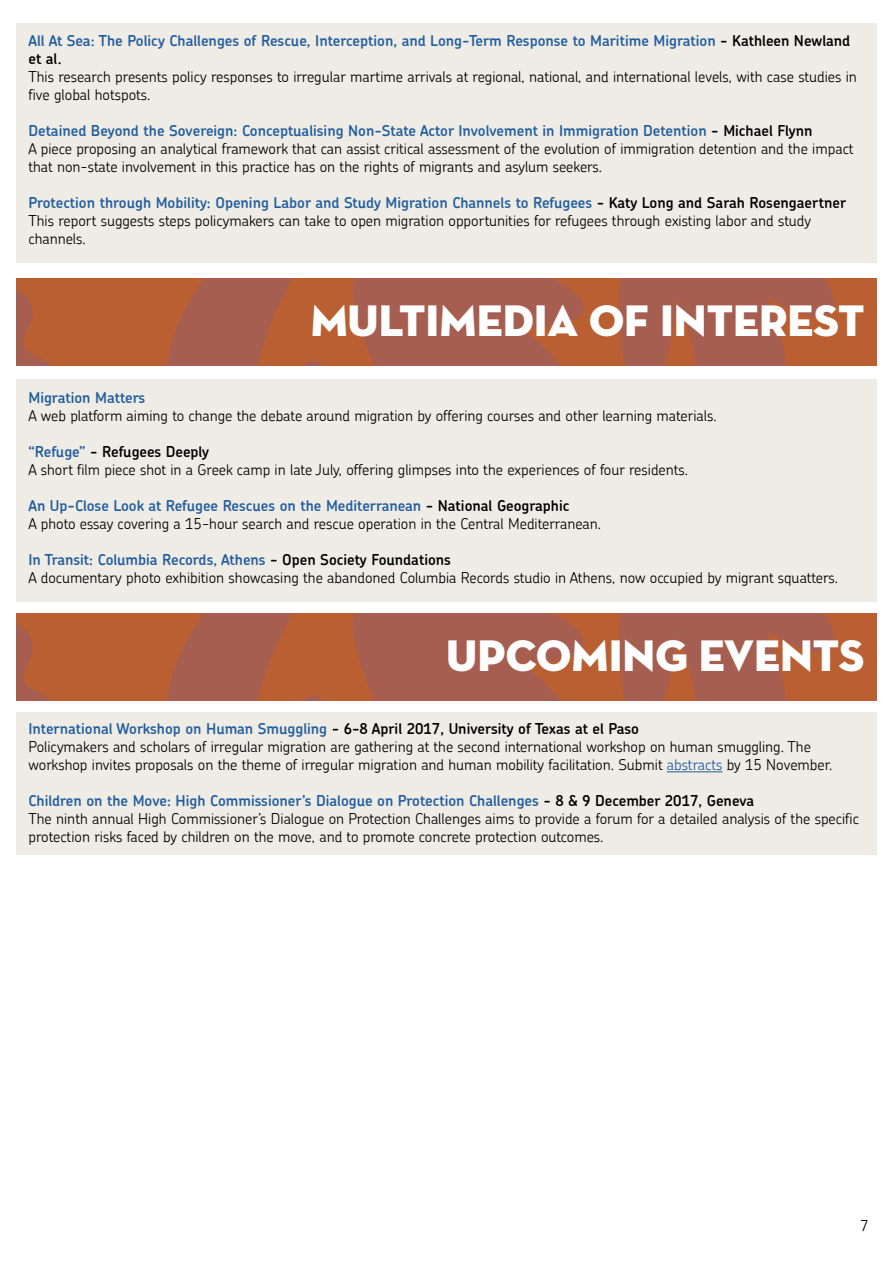
<style>
.page{position:relative;width:893px;height:1263px;background:#fff}
.page>*{position:absolute;margin:0;border:0;box-sizing:border-box;transform-origin:0 0}
.t1{font:45px "Neutra Disp Titling";color:#fff}
.t2{font:300 15px/18px "Chevin";color:#000}
.t3{font:600 15px/18px "Chevin";color:#215e9e}
.s1{color:#000}
.s2{font-weight:600;color:#215e9e}
.s3{font-weight:600}
.s4{color:#215e9e}
</style>
<div class="page">
<div style="left:16px;top:23px;width:861px;height:240px;background:#efebe5"></div>
<div style="left:16px;top:279px;width:861px;height:87px;background:#ba5f31"></div>
<svg style="left:16px;top:290px;width:35px;height:76px"></svg>
<svg style="left:353px;top:279px;width:481px;height:87px"></svg>
<svg style="left:167px;top:279px;width:155px;height:87px"></svg>
<div style="left:16px;top:379px;width:861px;height:223px;background:#efebe5"></div>
<div style="left:16px;top:613px;width:861px;height:88px;background:#ba5f31"></div>
<svg style="left:16px;top:625px;width:35px;height:76px"></svg>
<svg style="left:353px;top:613px;width:481px;height:88px"></svg>
<svg style="left:167px;top:613px;width:155px;height:88px"></svg>
<div style="left:16px;top:712px;width:861px;height:143px;background:#efebe5"></div>
<hr style="left:667px;top:772px;width:55px;height:1px;background:#215e9e">
<p class="t3" style="left:28px;top:31px;width:823px">All At Sea: The Policy Challenges of Rescue, Interception, and Long-Term Response to Maritime Migration <span class="s1">- Kathleen Newland et al.</span></p>
<p class="t2" style="left:28px;top:67px;width:830px">This research presents policy responses to irregular martime arrivals at regional, national, and international levels, with case studies in five global hotspots.</p>
<p class="t2" style="left:28px;top:121px;width:827px"><span class="s2">Detained Beyond the Sovereign: Conceptualising Non-State Actor Involvement in Immigration Detention</span> <span class="s3">- Michael Flynn<br></span>A piece proposing an analytical framework that can assist critical assessment of the evolution of immigration detention and the impact that non-state involvement in this practice has on the rights of migrants and asylum seekers.</p>
<p class="t2" style="left:28px;top:193px;width:819px"><span class="s2">Protection through Mobility: Opening Labor and Study Migration Channels to Refugees</span> <span class="s3">- Katy Long and Sarah Rosengaertner<br></span>This report suggests steps policymakers can take to open migration opportunities for refugees through existing labor and study channels.</p>
<h1 class="t1" style="left:311px;top:292px;width:555px">MULTIMEDIA OF INTEREST</h1>
<p class="t3" style="left:28px;top:388px;width:118px">Migration Matters</p>
<p class="t2" style="left:28px;top:406px;width:690px">A web platform aiming to change the debate around migration by offering courses and other learning materials.</p>
<p class="t2" style="left:28px;top:442px;width:661px"><span class="s2">“Refuge”</span> <span class="s3">- Refugees Deeply<br></span>A short film piece shot in a Greek camp in late July, offering glimpses into the experiences of four residents.</p>
<p class="t2" style="left:28px;top:496px;width:574px"><span class="s2">An Up-Close Look at Refugee Rescues on the Mediterranean</span> <span class="s3">- National Geographic<br></span>A photo essay covering a 15-hour search and rescue operation in the Central Mediterranean.</p>
<p class="t2" style="left:28px;top:550px;width:811px"><span class="s2">In Transit: Columbia Records, Athens</span> <span class="s3">- Open Society Foundations<br></span>A documentary photo exhibition showcasing the abandoned Columbia Records studio in Athens, now occupied by migrant squatters.</p>
<h1 class="t1" style="left:446px;top:627px;width:420px">UPCOMING EVENTS</h1>
<p class="t2" style="left:28px;top:719px;width:806px"><span class="s2">International Workshop on Human Smuggling</span> <span class="s3">- 6-8 April 2017, University of Texas at el Paso<br></span>Policymakers and scholars of irregular migration are gathering at the second international workshop on human smuggling. The workshop invites proposals on the theme of irregular migration and human mobility facilitation. Submit <span class="s4">abstracts</span> by 15 November.</p>
<p class="t2" style="left:28px;top:791px;width:832px"><span class="s2">Children on the Move: High Commissioner’s Dialogue on Protection Challenges</span> <span class="s3">- 8 &amp; 9 December 2017, Geneva<br></span>The ninth annual High Commissioner’s Dialogue on Protection Challenges aims to provide a forum for a detailed analysis of the specific protection risks faced by children on the move, and to promote concrete protection outcomes.</p>
<p class="t2" style="left:860px;top:1216px;width:10px">7</p>
</div>
